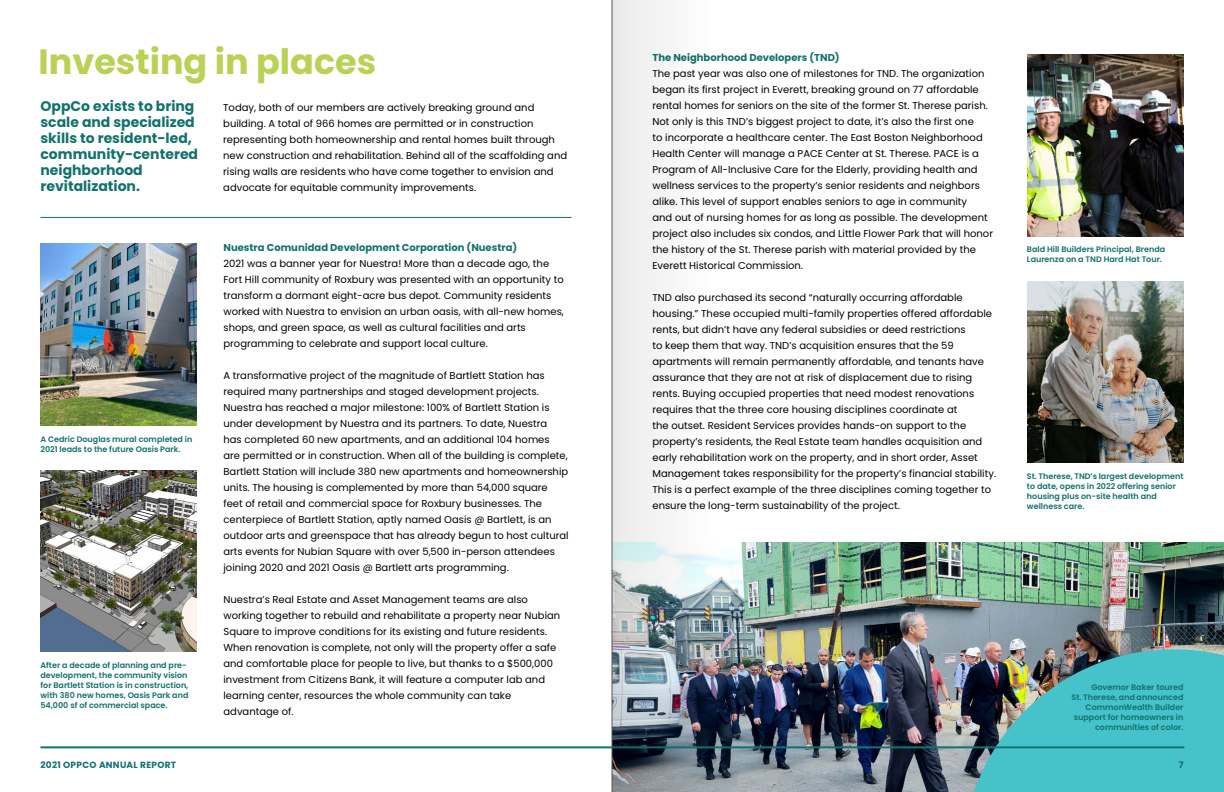
<style>
.page{position:relative;width:1224px;height:792px;background:#fff}
.page>*{position:absolute;margin:0;border:0;box-sizing:border-box;transform-origin:0 0}
.t1{font:700 35px "Poppins";color:#b9d154}
.t2{font:700 14px/16px "Poppins";color:#12726e}
.t3{font:10px/16px "Poppins";color:#000}
.t4{font:700 10px "Poppins";color:#12726e}
.t5{font:700 9px "Poppins";letter-spacing:.03em;color:#12726e}
.t6{font:600 8px/10px "Poppins";color:#12726e}
</style>
<div class="page">
<hr style="left:40px;top:217px;width:531px;height:1px;background:#12726e">
<img style="left:40px;top:470px;width:157px;height:182px">
<img style="left:40px;top:244px;width:157px;height:181px">
<img style="left:711px;top:542px;width:513px;height:250px">
<img style="left:963px;top:649px;width:261px;height:143px">
<img style="left:1027px;top:281px;width:157px;height:182px">
<img style="left:1027px;top:55px;width:157px;height:181px">
<hr style="left:40px;top:746px;width:1144px;height:2px;background:#12726e">
<svg style="left:613px;top:0;width:98px;height:792px"></svg>
<hr style="left:612px;top:0;width:1px;height:792px;background:#58595b">
<h1 class="t1" style="left:39px;top:42px;width:339px">Investing in places</h1>
<h2 class="t2" style="left:40px;top:98px;width:159px">OppCo exists to bring scale and specialized skills to resident-led, community-centered neighborhood revitalization.</h2>
<p class="t3" style="left:223px;top:100px;width:345px">Today, both of our members are actively breaking ground and building. A total of 966 homes are permitted or in construction representing both homeownership and rental homes built through new construction and rehabilitation. Behind all of the scaffolding and rising walls are residents who have come together to envision and advocate for equitable community improvements.</p>
<p class="t6" style="left:40px;top:434px;width:154px">A Cedric Douglas mural completed in<br>2021 leads to the future Oasis Park.</p>
<p class="t6" style="left:40px;top:660px;width:149px">After a decade of planning and pre&shy;development, the community vision for Bartlett Station is in construction, with 380 new homes, Oasis Park and 54,000 sf of commercial space.</p>
<p class="t5" style="left:40px;top:760px;width:137px">2021 OPPCO ANNUAL REPORT</p>
<p class="t4" style="left:224px;top:241px;width:295px">Nuestra Comunidad Development Corporation (Nuestra)</p>
<p class="t3" style="left:224px;top:255px;width:342px">2021 was a banner year for Nuestra! More than a decade ago, the Fort Hill community of Roxbury was presented with an opportunity to transform a dormant eight-acre bus depot. Community residents worked with Nuestra to envision an urban oasis, with all-new homes, shops, and green space, as well as cultural facilities and arts programming to celebrate and support local culture.</p>
<p class="t3" style="left:224px;top:367px;width:347px">A transformative project of the magnitude of Bartlett Station has required many partnerships and staged development projects.<br>Nuestra has reached a major milestone: 100% of Bartlett Station is under development by Nuestra and its partners. To date, Nuestra<br>has completed 60 new apartments, and an additional 104 homes are permitted or in construction. When all of the building is complete, Bartlett Station will include 380 new apartments and homeownership units. The housing is complemented by more than 54,000 square feet of retail and commercial space for Roxbury businesses. The centerpiece of Bartlett Station, aptly named Oasis @ Bartlett, is an outdoor arts and greenspace that has already begun to host cultural arts events for Nubian Square with over 5,500 in-person attendees joining 2020 and 2021 Oasis @ Bartlett arts programming.</p>
<p class="t3" style="left:224px;top:591px;width:338px">Nuestra’s Real Estate and Asset Management teams are also working together to rebuild and rehabilitate a property near Nubian Square to improve conditions for its existing and future residents.<br>When renovation is complete, not only will the property offer a safe and comfortable place for people to live, but thanks to a $500,000 investment from Citizens Bank, it will feature a computer lab and learning center, resources the whole community can take advantage of.</p>
<p class="t4" style="left:652px;top:51px;width:189px">The Neighborhood Developers (TND)</p>
<p class="t3" style="left:652px;top:65px;width:342px">The past year was also one of milestones for TND. The organization began its first project in Everett, breaking ground on 77 affordable rental homes for seniors on the site of the former St. Therese parish.<br>Not only is this TND’s biggest project to date, it’s also the first one<br>to incorporate a healthcare center. The East Boston Neighborhood Health Center will manage a PACE Center at St. Therese. PACE is a Program of All-Inclusive Care for the Elderly, providing health and wellness services to the property’s senior residents and neighbors alike. This level of support enables seniors to age in community<br>and out of nursing homes for as long as possible. The development project also includes six condos, and Little Flower Park that will honor the history of the St. Therese parish with material provided by the Everett Historical Commission.</p>
<p class="t3" style="left:652px;top:289px;width:345px">TND also purchased its second “naturally occurring affordable housing.” These occupied multi-family properties offered affordable rents, but didn’t have any federal subsidies or deed restrictions<br>to keep them that way. TND’s acquisition ensures that the 59 apartments will remain permanently affordable, and tenants have assurance that they are not at risk of displacement due to rising rents. Buying occupied properties that need modest renovations requires that the three core housing disciplines coordinate at<br>the outset. Resident Services provides hands-on support to the property’s residents, the Real Estate team handles acquisition and early rehabilitation work on the property, and in short order, Asset Management takes responsibility for the property’s financial stability.<br>This is a perfect example of the three disciplines coming together to ensure the long-term sustainability of the project.</p>
<p class="t6" style="left:1027px;top:245px;width:140px">Bald Hill Builders Principal, Brenda<br>Laurenza on a TND Hard Hat Tour.</p>
<p class="t6" style="left:1027px;top:471px;width:158px">St. Therese, TND’s largest development to date, opens in 2022 offering senior housing plus on-site health and wellness care.</p>
<p class="t6" style="left:1072px;top:683px;width:113px;text-align:right">Governor Baker toured<br>St. Therese, and announced<br>CommonWealth Builder support for homeowners in communities of color.</p>
<p class="t5" style="left:1179px;top:760px;width:6px">7</p>
</div>
